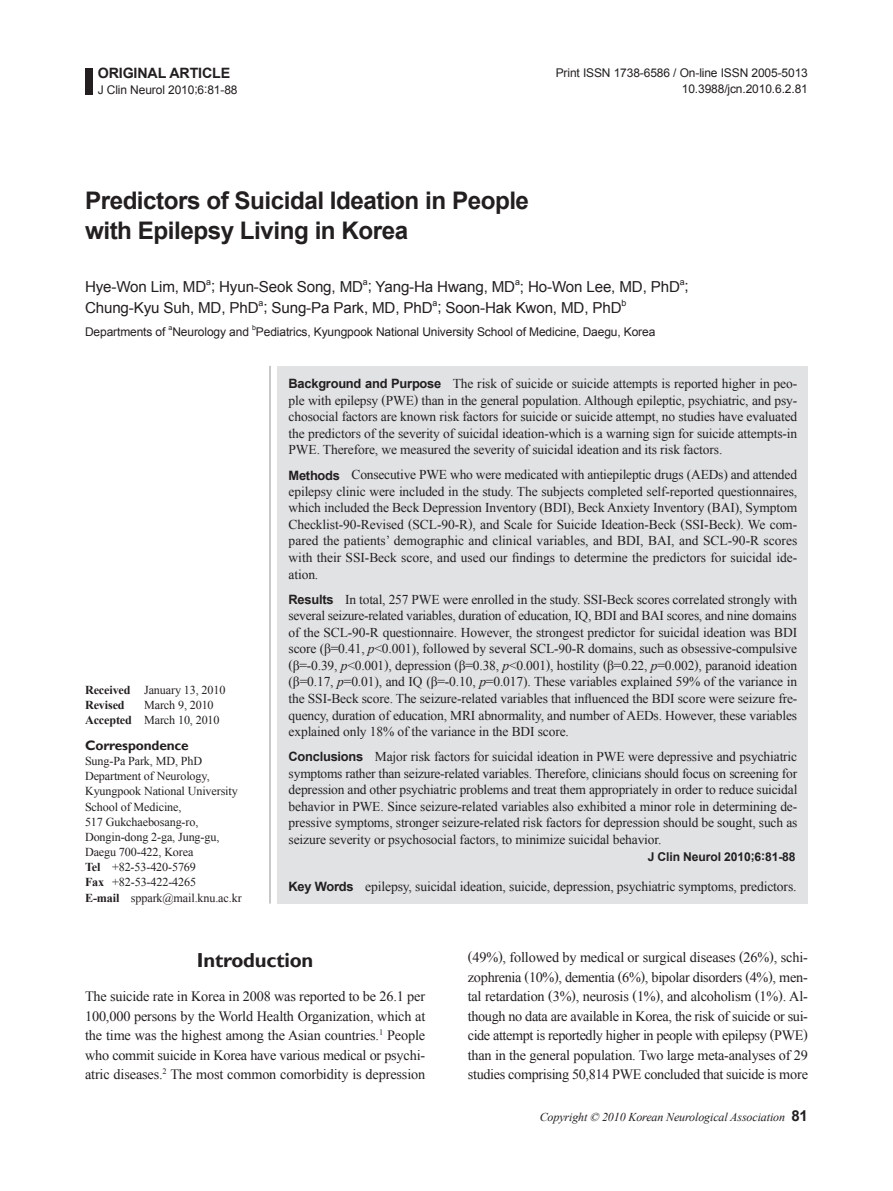
<style>
.page{position:relative;width:893px;height:1191px;background:#fff}
.page>*{position:absolute;margin:0;border:0;box-sizing:border-box;transform-origin:0 0}
.t1{font:700 24.3px/30.3px "Arial";letter-spacing:-.02em;color:#231f20}
.t2{font:700 20.25px "Gill Sans";letter-spacing:-.01em;color:#231f20}
.t3{font:15.15px "Arial";letter-spacing:-.01em;color:#231f20}
.t4{font:14.25px/19.5px "Times New Roman";letter-spacing:-.01em;color:#231f20;text-align:justify}
.t5{font:700 14.25px "Arial";letter-spacing:-.01em;color:#231f20}
.t6{font:13.65px "Times New Roman";letter-spacing:-.01em;color:#231f20}
.t7{font:700 13.65px "Gill Sans";letter-spacing:-.01em;color:#231f20}
.t8{font:13.5px/16.5px "Times New Roman";letter-spacing:-.01em;color:#231f20;text-align:justify}
.t9{font:12.15px/15.1px "Times New Roman";letter-spacing:-.01em;color:#231f20}
.t10{font:700 12.15px/15.1px "Times New Roman";letter-spacing:-.01em;color:#231f20}
.t11{font:700 12.15px "Arial";letter-spacing:-.01em;color:#231f20}
.t12{font:12px/15.9px "Arial";letter-spacing:-.01em;color:#231f20;text-align:right}
.t13{font:italic 12px "Times New Roman";letter-spacing:-.01em;color:#231f20}
.t14{font:8.85px "Arial";color:#231f20}
.t15{font:7.05px "Arial";color:#231f20}
.s1{font-size:15.15px}
.s2{font-weight:400}
.s3{font-weight:700}
.s4{font-family:"Arial";font-weight:700;font-size:12.9px}
.s5{font-size:13.65px;color:#e1e2e4}
.s6{font-style:italic}
.s7{font-size:13.65px}
.s8{color:#e1e2e4}
.s9{font-family:"Arial";font-weight:700;font-style:normal;font-size:15px}
</style>
<div class="page">
<div style="left:85px;top:68px;width:8px;height:27px;background:#231f20"></div>
<div style="left:278px;top:366px;width:530px;height:537px;background:#e1e2e4"></div>
<hr style="left:270px;top:366px;width:1px;height:537px;background:#939598">
<p class="t5" style="left:98px;top:64px;width:134px">ORIGINAL ARTICLE</p>
<p class="t12" style="left:98px;top:82px;width:141px">J Clin Neurol 2010;6:81-88</p>
<p class="t12" style="left:556px;top:65px;width:254px">Print ISSN 1738-6586 / On-line ISSN 2005-5013<br>10.3988/jcn.2010.6.2.81</p>
<h1 class="t1" style="left:85px;top:186px;width:446px">Predictors of Suicidal Ideation in People with Epilepsy Living in Korea</h1>
<p class="t3" style="left:85px;top:277px;width:596px">Hye-Won Lim, MD<sup>a</sup>; Hyun-Seok Song, MD<sup>a</sup>; Yang-Ha Hwang, MD ; Ho-Won Lee, MD, PhD</p>
<p class="t14" style="left:515px;top:276px;width:6px">a</p>
<p class="t14" style="left:680px;top:276px;width:11px">a<span class="s1">;</span></p>
<p class="t3" style="left:85px;top:298px;width:538px">Chung-Kyu Suh, MD, PhD<sup>a</sup>; Sung-Pa Park, MD, PhD<sup>a</sup>; Soon-Hak Kwon, MD, PhD</p>
<p class="t14" style="left:621px;top:297px;width:6px">b</p>
<p class="t12" style="left:85px;top:324px;width:82px">Departments of</p>
<p class="t15" style="left:169px;top:323px;width:5px">a</p>
<p class="t12" style="left:172px;top:324px;width:78px">Neurology and</p>
<p class="t15" style="left:252px;top:323px;width:5px">b</p>
<p class="t12" style="left:256px;top:324px;width:401px">Pediatrics, Kyungpook National University School of Medicine, Daegu, Korea</p>
<p class="t10" style="left:85px;top:682px;width:142px">Received <span class="s2">January 13, 2010<br></span>Revised</p>
<p class="t9" style="left:85px;top:697px;width:136px;text-indent:59px">March 9, 2010<br><span class="s3">Accepted</span> March 10, 2010</p>
<p class="t7" style="left:85px;top:737px;width:105px">Correspondence</p>
<p class="t9" style="left:85px;top:753px;width:158px">Sung-Pa Park, MD, PhD<br>Department of Neurology,<br>Kyungpook National University<br>School of Medicine,<br>517 Gukchaebosang-ro,<br>Dongin-dong 2-ga, Jung-gu,<br>Daegu 700-422, Korea<br><span class="s3">Tel</span> +82-53-420-5769<br><span class="s3">Fax</span> +82-53-422-4265<br><span class="s3">E-mail</span> sppark@mail.knu.ac.kr</p>
<p class="t8" style="left:289px;top:375px;width:510px"><span class="s4">Background and Purpose</span><span class="s5">zz</span>The risk of suicide or suicide attempts is reported higher in peo&shy;ple with epilepsy (PWE) than in the general population. Although epileptic, psychiatric, and psy&shy;chosocial factors are known risk factors for suicide or suicide attempt, no studies have evaluated the predictors of the severity of suicidal ideation-which is a warning sign for suicide attempts-in PWE. Therefore, we measured the severity of suicidal ideation and its risk factors.</p>
<p class="t8" style="left:289px;top:466px;width:510px"><span class="s4">Methods</span><span class="s5">zz</span>Consecutive PWE who were medicated with antiepileptic drugs (AEDs) and attended epilepsy clinic were included in the study. The subjects completed self-reported questionnaires, which included the Beck Depression Inventory (BDI), Beck Anxiety Inventory (BAI), Symptom Checklist-90-Revised (SCL-90-R), and Scale for Suicide Ideation-Beck (SSI-Beck). We com&shy;pared the patients’ demographic and clinical variables, and BDI, BAI, and SCL-90-R scores with their SSI-Beck score, and used our findings to determine the predictors for suicidal ide&shy;ation.</p>
<p class="t8" style="left:289px;top:591px;width:510px"><span class="s4">Results</span><span class="s5">zz</span>In total, 257 PWE were enrolled in the study. SSI-Beck scores correlated strongly with several seizure-related variables, duration of education, IQ, BDI and BAI scores, and nine domains of the SCL-90-R questionnaire. However, the strongest predictor for suicidal ideation was BDI score (β=0.41, <span class="s6">p</span>&lt;0.001), followed by several SCL-90-R domains, such as obsessive-compulsive (β=-0.39, <span class="s6">p</span>&lt;0.001), depression (β=0.38, <span class="s6">p</span>&lt;0.001), hostility (β=0.22, <span class="s6">p</span>=0.002), paranoid ideation (β=0.17, <span class="s6">p</span>=0.01), and IQ (β=-0.10, <span class="s6">p</span>=0.017). These variables explained 59% of the variance in the SSI-Beck score. The seizure-related variables that influenced the BDI score were seizure fre&shy;quency, duration of education, MRI abnormality, and number of AEDs. However, these variables explained only 18% of the variance in the BDI score<span class="s7">.</span></p>
<p class="t8" style="left:289px;top:748px;width:510px"><span class="s4">Conclusions</span><span class="s5">zz</span>Major risk factors for suicidal ideation in PWE were depressive and psychiatric symptoms rather than seizure-related variables. Therefore, clinicians should focus on screening for depression and other psychiatric problems and treat them appropriately in order to reduce suicidal behavior in PWE. Since seizure-related variables also exhibited a minor role in determining de&shy;pressive symptoms, stronger seizure-related risk factors for depression should be sought, such as seizure severity or psychosocial factors, to minimize suicidal behavior.</p>
<p class="t11" style="left:648px;top:848px;width:149px">J Clin Neurol 2010;6:81-88</p>
<p class="t6" style="left:289px;top:876px;width:509px"><span class="s4">Key Words</span><span class="s8">zz</span>epilepsy, suicidal ideation, suicide, depression, psychiatric symptoms, predictors.</p>
<h2 class="t2" style="left:197px;top:948px;width:118px">Introduction</h2>
<p class="t4" style="left:85px;top:986px;width:342px">The suicide rate in Korea in 2008 was reported to be 26.1 per 100,000 persons by the World Health Organization, which at the time was the highest among the Asian countries.<sup>1</sup> People who commit suicide in Korea have various medical or psychi&shy;atric diseases.<sup>2</sup> The most common comorbidity is depression</p>
<p class="t4" style="left:468px;top:947px;width:342px">(49%), followed by medical or surgical diseases (26%), schi&shy;zophrenia (10%), dementia (6%), bipolar disorders (4%), men&shy;tal retardation (3%), neurosis (1%), and alcoholism (1%). Al&shy;though no data are available in Korea, the risk of suicide or sui&shy;cide attempt is reportedly higher in people with epilepsy (PWE) than in the general population. Two large meta-analyses of 29 studies comprising 50,814 PWE concluded that suicide is more</p>
<p class="t13" style="left:540px;top:1108px;width:270px">Copyright © 2010 Korean Neurological Association <span class="s9">81</span></p>
</div>
